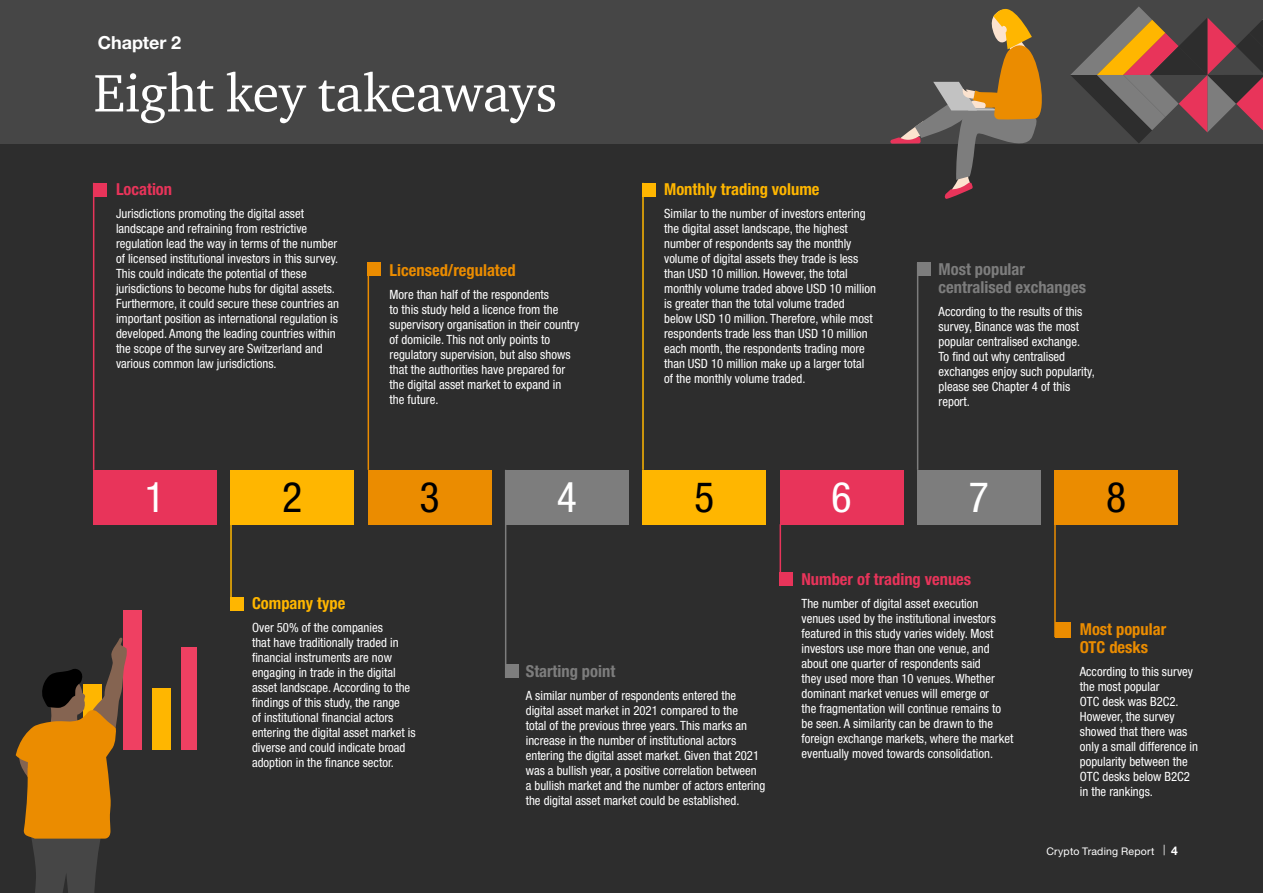
<style>
.page{position:relative;width:1263px;height:893px;background:#2d2d2d}
.page>*{position:absolute;margin:0;border:0;box-sizing:border-box;transform-origin:0 0}
.t1{font:54px "ITC Charter Com";letter-spacing:-.015em;color:#fff}
.t2{font:condensed 42px "Helvetica Neue LT Std";color:#fff}
.t3{font:condensed 42px "Helvetica Neue LT Std";color:#000}
.t4{font:700 18px "Helvetica Neue LT Std";letter-spacing:-.005em;color:#fff}
.t5{font:700 condensed 16.5px/18px "Helvetica Neue LT Std";color:#7d7d7d}
.t6{font:700 condensed 16.5px/18px "Helvetica Neue LT Std";color:#eb8c00}
.t7{font:700 condensed 16.5px "Helvetica Neue LT Std";color:#ffb600}
.t8{font:700 condensed 16.5px "Helvetica Neue LT Std";color:#e8345a}
.t9{font:condensed 12.75px/15px "Helvetica Neue LT Std";color:#fff}
.t10{font:10.5px "Helvetica Neue LT Std";letter-spacing:.015em;color:#fff}
.s1{font-weight:700;font-size:12px}
</style>
<div class="page">
<div style="left:0;top:0;width:1263px;height:144px;background:#464646"></div>
<div style="left:93px;top:470px;width:124px;height:54px;background:#e8345a"></div>
<div style="left:230px;top:470px;width:124px;height:54px;background:#ffb600"></div>
<div style="left:368px;top:470px;width:123px;height:54px;background:#eb8c00"></div>
<div style="left:505px;top:470px;width:124px;height:54px;background:#7d7d7d"></div>
<div style="left:642px;top:470px;width:124px;height:54px;background:#ffb600"></div>
<div style="left:779px;top:470px;width:124px;height:54px;background:#e8345a"></div>
<div style="left:917px;top:470px;width:124px;height:54px;background:#7d7d7d"></div>
<div style="left:1054px;top:470px;width:124px;height:54px;background:#eb8c00"></div>
<hr style="left:93px;top:183px;width:1px;height:287px;background:#e8345a">
<hr style="left:230px;top:524px;width:2px;height:86px;background:#ffb600">
<hr style="left:505px;top:470px;width:1px;height:208px;background:#7d7d7d">
<hr style="left:779px;top:524px;width:2px;height:61px;background:#e8345a">
<hr style="left:1054px;top:524px;width:2px;height:113px;background:#eb8c00">
<hr style="left:368px;top:263px;width:1px;height:207px;background:#eb8c00">
<hr style="left:642px;top:183px;width:2px;height:287px;background:#ffb600">
<hr style="left:917px;top:263px;width:1px;height:207px;background:#7d7d7d">
<div style="left:779px;top:572px;width:14px;height:13px;background:#e8345a"></div>
<div style="left:505px;top:664px;width:13px;height:14px;background:#7d7d7d"></div>
<div style="left:230px;top:597px;width:14px;height:13px;background:#ffb600"></div>
<div style="left:93px;top:183px;width:14px;height:13px;background:#e8345a"></div>
<div style="left:642px;top:183px;width:14px;height:13px;background:#ffb600"></div>
<div style="left:368px;top:263px;width:13px;height:13px;background:#eb8c00"></div>
<div style="left:917px;top:263px;width:13px;height:13px;background:#7d7d7d"></div>
<div style="left:1055px;top:622px;width:15px;height:15px;background:#eb8c00"></div>
<div style="left:152px;top:689px;width:19px;height:61px;background:#ffb600"></div>
<div style="left:181px;top:647px;width:16px;height:103px;background:#ef4062"></div>
<div style="left:124px;top:610px;width:18px;height:140px;background:#ef4062"></div>
<svg style="left:16px;top:638px;width:111px;height:255px"></svg>
<svg style="left:1070px;top:6px;width:193px;height:137px"></svg>
<svg style="left:890px;top:8px;width:152px;height:191px"></svg>
<h3 class="t4" style="left:98px;top:32px;width:85px">Chapter 2</h3>
<h1 class="t1" style="left:94px;top:60px;width:465px">Eight key takeaways</h1>
<p class="t8" style="left:116px;top:179px;width:58px">Location</p>
<p class="t9" style="left:116px;top:206px;width:224px">Jurisdictions promoting the digital asset landscape and refraining from restrictive regulation lead the way in terms of the number of licensed institutional investors in this survey.<br>This could indicate the potential of these jurisdictions to become hubs for digital assets.<br>Furthermore, it could secure these countries an important position as international regulation is developed. Among the leading countries within the scope of the survey are Switzerland and various common law jurisdictions.</p>
<p class="t6" style="left:390px;top:260px;width:128px">Licensed/regulated</p>
<p class="t9" style="left:390px;top:287px;width:191px">More than half of the respondents<br>to this study held a licence from the supervisory organisation in their country of domicile. This not only points to regulatory supervision, but also shows that the authorities have prepared for the digital asset market to expand in the future.</p>
<p class="t7" style="left:664px;top:179px;width:157px">Monthly trading volume</p>
<p class="t9" style="left:664px;top:206px;width:213px">Similar to the number of investors entering the digital asset landscape, the highest number of respondents say the monthly volume of digital assets they trade is less than USD 10 million. However, the total monthly volume traded above USD 10 million is greater than the total volume traded below USD 10 million. Therefore, while most respondents trade less than USD 10 million each month, the respondents trading more than USD 10 million make up a larger total of the monthly volume traded.</p>
<p class="t5" style="left:939px;top:260px;width:149px">Most popular centralised exchanges</p>
<p class="t9" style="left:939px;top:304px;width:158px">According to the results of this survey, Binance was the most popular centralised exchange.<br>To find out why centralised exchanges enjoy such popularity, please see Chapter 4 of this report.</p>
<h2 class="t2" style="left:145px;top:473px;width:22px">1</h2>
<h2 class="t3" style="left:282px;top:473px;width:22px">2</h2>
<h2 class="t3" style="left:419px;top:473px;width:22px">3</h2>
<h2 class="t2" style="left:557px;top:473px;width:22px">4</h2>
<h2 class="t3" style="left:694px;top:473px;width:22px">5</h2>
<h2 class="t2" style="left:831px;top:473px;width:22px">6</h2>
<h2 class="t2" style="left:969px;top:473px;width:22px">7</h2>
<h2 class="t3" style="left:1106px;top:473px;width:22px">8</h2>
<p class="t7" style="left:252px;top:593px;width:95px">Company type</p>
<p class="t9" style="left:252px;top:620px;width:165px">Over 50% of the companies<br>that have traditionally traded in financial instruments are now engaging in trade in the digital asset landscape. According to the findings of this study, the range<br>of institutional financial actors entering the digital asset market is diverse and could indicate broad adoption in the finance sector.</p>
<p class="t5" style="left:526px;top:661px;width:91px">Starting point</p>
<p class="t9" style="left:526px;top:688px;width:241px">A similar number of respondents entered the digital asset market in 2021 compared to the<br>total of the previous three years. This marks an increase in the number of institutional actors entering the digital asset market. Given that 2021 was a bullish year, a positive correlation between a bullish market and the number of actors entering the digital asset market could be established.</p>
<p class="t8" style="left:801px;top:569px;width:171px">Number of trading venues</p>
<p class="t9" style="left:801px;top:596px;width:213px">The number of digital asset execution venues used by the institutional investors featured in this study varies widely. Most investors use more than one venue, and about one quarter of respondents said<br>they used more than 10 venues. Whether dominant market venues will emerge or<br>the fragmentation will continue remains to be seen. A similarity can be drawn to the foreign exchange markets, where the market eventually moved towards consolidation.</p>
<p class="t6" style="left:1080px;top:619px;width:88px">Most popular<br>OTC desks</p>
<p class="t9" style="left:1080px;top:664px;width:120px">According to this survey the most popular<br>OTC desk was B2C2.<br>However, the survey showed that there was only a small difference in popularity between the<br>OTC desks below B2C2 in the rankings.</p>
<p class="t10" style="left:1046px;top:845px;width:133px">Crypto Trading Report | <span class="s1">4</span></p>
</div>
